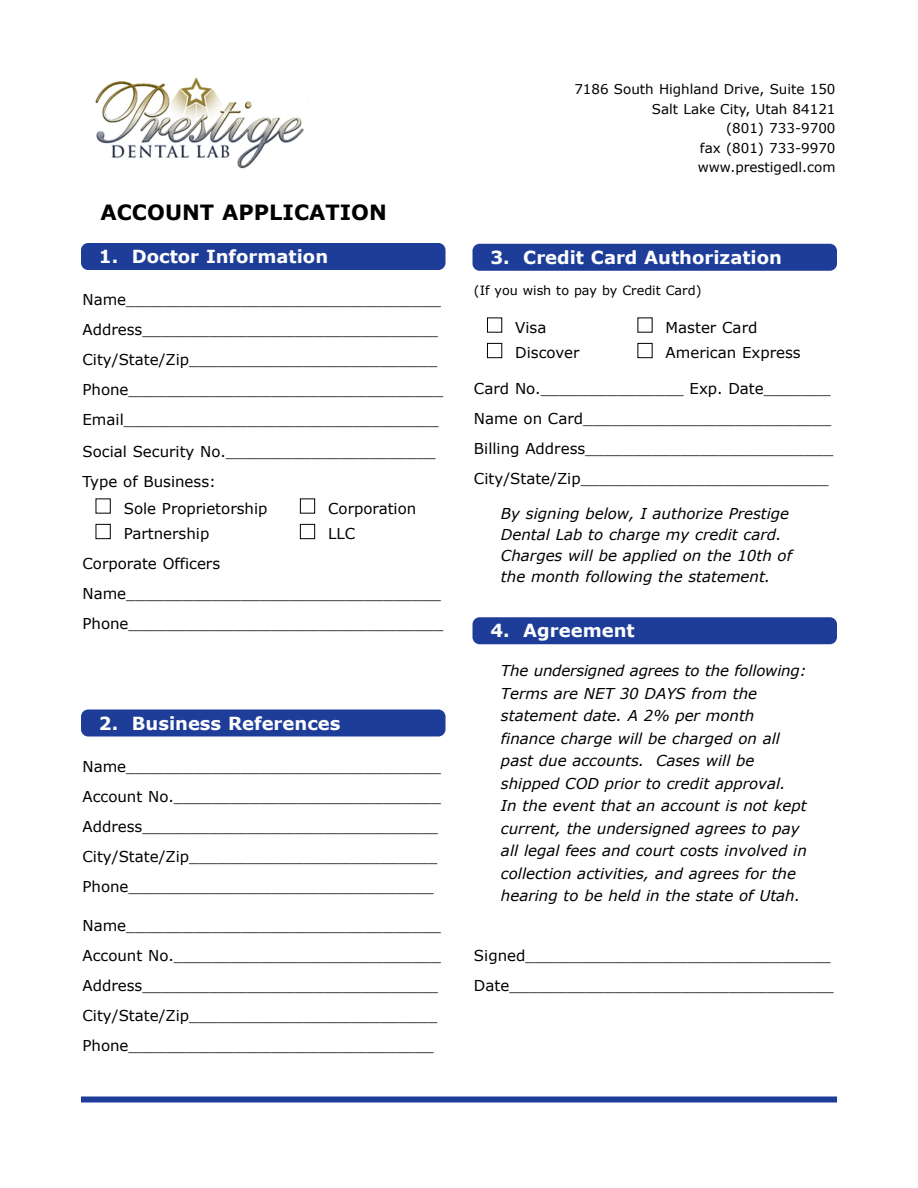
<style>
.page{position:relative;width:918px;height:1188px;background:#fff}
.page>*{position:absolute;margin:0;border:0;box-sizing:border-box;transform-origin:0 0}
.t1{font:700 21px "Verdana";color:#000}
.t2{font:700 18px "Verdana";color:#fff}
.t3{font:15px/30px "Verdana";color:#000}
.t4{font:italic 15px/22.5px "Verdana";color:#000}
.t5{font:13.5px/19.5px "Verdana";color:#000;text-align:right}
.t6{font:12.75px "Verdana";color:#000}
</style>
<div class="page">
<img style="left:95px;top:77px;width:209px;height:92px">
<div style="left:81px;top:243px;width:365px;height:27px;background:#1d3d98;border-radius:7px"></div>
<svg style="left:95px;top:498px;width:220px;height:41px"></svg>
<div style="left:81px;top:710px;width:365px;height:26px;background:#1d3d98;border-radius:7px"></div>
<div style="left:472px;top:244px;width:365px;height:27px;background:#1d3d98;border-radius:7px"></div>
<svg style="left:487px;top:317px;width:166px;height:41px"></svg>
<div style="left:472px;top:617px;width:365px;height:27px;background:#1d3d98;border-radius:7px"></div>
<div style="left:81px;top:1096px;width:756px;height:6px;background:#1d3d98"></div>
<h1 class="t1" style="left:100px;top:199px;width:288px">ACCOUNT APPLICATION</h1>
<p class="t2" style="left:99px;top:245px;width:231px">1. Doctor Information</p>
<p class="t3" style="left:82px;top:284px;width:362px">Name_________________________________ Address_______________________________ City/State/Zip__________________________ Phone_________________________________ Email_________________________________</p>
<p class="t3" style="left:82px;top:436px;width:355px">Social Security No.______________________<br>Type of Business:</p>
<p class="t3" style="left:124px;top:493px;width:145px">Sole Proprietorship</p>
<p class="t3" style="left:328px;top:493px;width:90px">Corporation</p>
<p class="t3" style="left:124px;top:518px;width:87px">Partnership</p>
<p class="t3" style="left:328px;top:518px;width:29px">LLC</p>
<p class="t3" style="left:82px;top:548px;width:362px">Corporate Officers<br>Name_________________________________<br>Phone_________________________________</p>
<p class="t2" style="left:99px;top:711px;width:243px">2. Business References</p>
<p class="t3" style="left:82px;top:751px;width:360px">Name_________________________________ Account No.____________________________ Address_______________________________ City/State/Zip__________________________ Phone________________________________</p>
<p class="t3" style="left:82px;top:910px;width:360px">Name_________________________________ Account No.____________________________ Address_______________________________ City/State/Zip__________________________ Phone________________________________</p>
<p class="t5" style="left:574px;top:79px;width:263px">7186 South Highland Drive, Suite 150<br>Salt Lake City, Utah 84121<br>(801) 733-9700<br>fax (801) 733-9970 www.prestigedl.com</p>
<p class="t2" style="left:490px;top:246px;width:293px">3. Credit Card Authorization</p>
<p class="t6" style="left:474px;top:282px;width:229px">(If you wish to pay by Credit Card)</p>
<p class="t3" style="left:515px;top:312px;width:33px">Visa</p>
<p class="t3" style="left:666px;top:312px;width:93px">Master Card</p>
<p class="t3" style="left:515px;top:337px;width:66px">Discover</p>
<p class="t3" style="left:666px;top:337px;width:137px">American Express</p>
<p class="t3" style="left:474px;top:373px;width:361px">Card No._______________ Exp. Date_______ Name on Card__________________________ Billing Address__________________________ City/State/Zip__________________________</p>
<p class="t4" style="left:501px;top:502px;width:293px;line-height:21px">By signing below, I authorize Prestige Dental Lab to charge my credit card.<br>Charges will be applied on the 10th of the month following the statement.</p>
<p class="t2" style="left:490px;top:619px;width:146px">4. Agreement</p>
<p class="t4" style="left:501px;top:659px;width:307px">The undersigned agrees to the following:<br>Terms are NET 30 DAYS from the statement date. A 2% per month finance charge will be charged on all past due accounts. Cases will be shipped COD prior to credit approval.<br>In the event that an account is not kept current, the undersigned agrees to pay all legal fees and court costs involved in collection activities, and agrees for the hearing to be held in the state of Utah.</p>
<p class="t3" style="left:474px;top:940px;width:361px">Signed________________________________<br>Date__________________________________</p>
</div>
